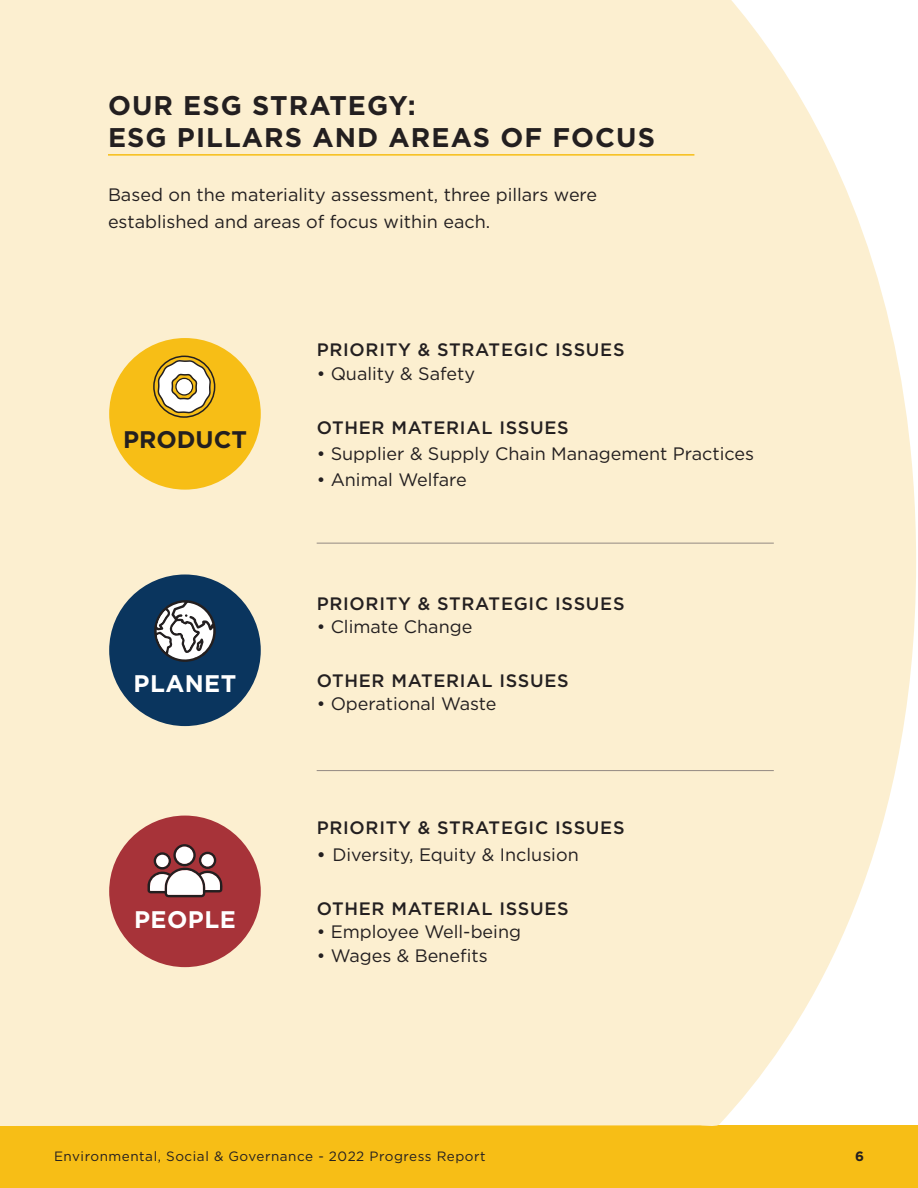
<style>
.page{position:relative;width:918px;height:1188px;background:#fff}
.page>*{position:absolute;margin:0;border:0;box-sizing:border-box;transform-origin:0 0}
.Headers{font:700 27px/32.4px "Gotham";letter-spacing:.04em;color:#231f20}
.Copy{font:700 24px "Gotham";letter-spacing:.02em;color:#fff}
.Copy-2{font:700 24px "Gotham";color:#231f20}
.bulleted_copy{font:18px "Gotham";color:#231f20}
.small_subhead{font:500 18px "Gotham";letter-spacing:.04em;color:#231f20}
.Copy-3{font:18px/27px "Gotham";color:#231f20}
.small_subhead-2{font:18px "Gotham";color:#231f20}
.t1{font:13.5px "Gotham";letter-spacing:.04em;color:#231f20}
.t2{font:700 13.5px "Gotham";color:#231f20}
.s1{font-weight:500}
</style>
<div class="page">
<div style="left:0;top:1125px;width:918px;height:63px;background:#f7be16"></div>
<div style="left:0;top:0;width:916px;height:1126px;background:#fcefd0"></div>
<hr style="left:108px;top:154px;width:586px;height:2px;background:#f7be16">
<div style="left:109px;top:338px;width:152px;height:152px;background:#f7be16;border-radius:50%"></div>
<div style="left:109px;top:574px;width:152px;height:152px;background:#0a355e;border-radius:50%"></div>
<div style="left:109px;top:816px;width:152px;height:151px;background:#a73339;border-radius:50%"></div>
<svg style="left:148px;top:844px;width:75px;height:53px"></svg>
<div style="left:176px;top:847px;width:17px;height:17px;background:#fff;border-radius:50%"></div>
<div style="left:201px;top:854px;width:13px;height:13px;background:#fff;border-radius:50%"></div>
<div style="left:156px;top:855px;width:13px;height:12px;background:#fff;border-radius:50%"></div>
<svg style="left:154px;top:600px;width:62px;height:62px"></svg>
<svg style="left:153px;top:355px;width:63px;height:63px"></svg>
<div style="left:177px;top:379px;width:15px;height:15px;background:#fff;border-radius:50%"></div>
<hr style="left:317px;top:770px;width:457px;height:1px;background:#938982">
<hr style="left:317px;top:543px;width:457px;height:1px;background:#938982">
<p class="Headers" style="left:108px;top:89px;width:549px">OUR ESG STRATEGY:<br>ESG PILLARS AND AREAS OF FOCUS</p>
<p class="Copy-3" style="left:108px;top:181px;width:491px">Based on the materiality assessment, three pillars were established and areas of focus within each.</p>
<p class="Copy-2" style="left:123px;top:423px;width:125px">PRODUCT</p>
<p class="Copy" style="left:134px;top:668px;width:104px">PLANET</p>
<p class="Copy" style="left:134px;top:903px;width:103px">PEOPLE</p>
<p class="small_subhead" style="left:317px;top:338px;width:309px">PRIORITY &amp; STRATEGIC ISSUES</p>
<p class="bulleted_copy" style="left:317px;top:362px;width:160px">• Quality &amp; Safety</p>
<p class="small_subhead" style="left:317px;top:416px;width:254px">OTHER MATERIAL ISSUES</p>
<p class="bulleted_copy" style="left:317px;top:442px;width:439px">• Supplier &amp; Supply Chain Management Practices</p>
<p class="bulleted_copy" style="left:317px;top:468px;width:152px">• Animal Welfare</p>
<p class="small_subhead" style="left:317px;top:592px;width:309px">PRIORITY &amp; STRATEGIC ISSUES</p>
<p class="bulleted_copy" style="left:317px;top:615px;width:157px">• Climate Change</p>
<p class="small_subhead" style="left:317px;top:669px;width:254px">OTHER MATERIAL ISSUES</p>
<p class="bulleted_copy" style="left:317px;top:693px;width:181px">• Operational Waste</p>
<p class="small_subhead" style="left:317px;top:816px;width:309px">PRIORITY &amp; STRATEGIC ISSUES</p>
<p class="small_subhead-2" style="left:317px;top:843px;width:264px"><span class="s1">•</span> Diversity, Equity &amp; Inclusion</p>
<p class="small_subhead" style="left:317px;top:897px;width:254px">OTHER MATERIAL ISSUES</p>
<p class="bulleted_copy" style="left:317px;top:921px;width:206px">• Employee Well-being</p>
<p class="bulleted_copy" style="left:317px;top:944px;width:172px">• Wages &amp; Benefits</p>
<p class="t1" style="left:54px;top:1147px;width:433px">Environmental, Social &amp; Governance - 2022 Progress Report</p>
<p class="t2" style="left:855px;top:1147px;width:10px">6</p>
</div>
